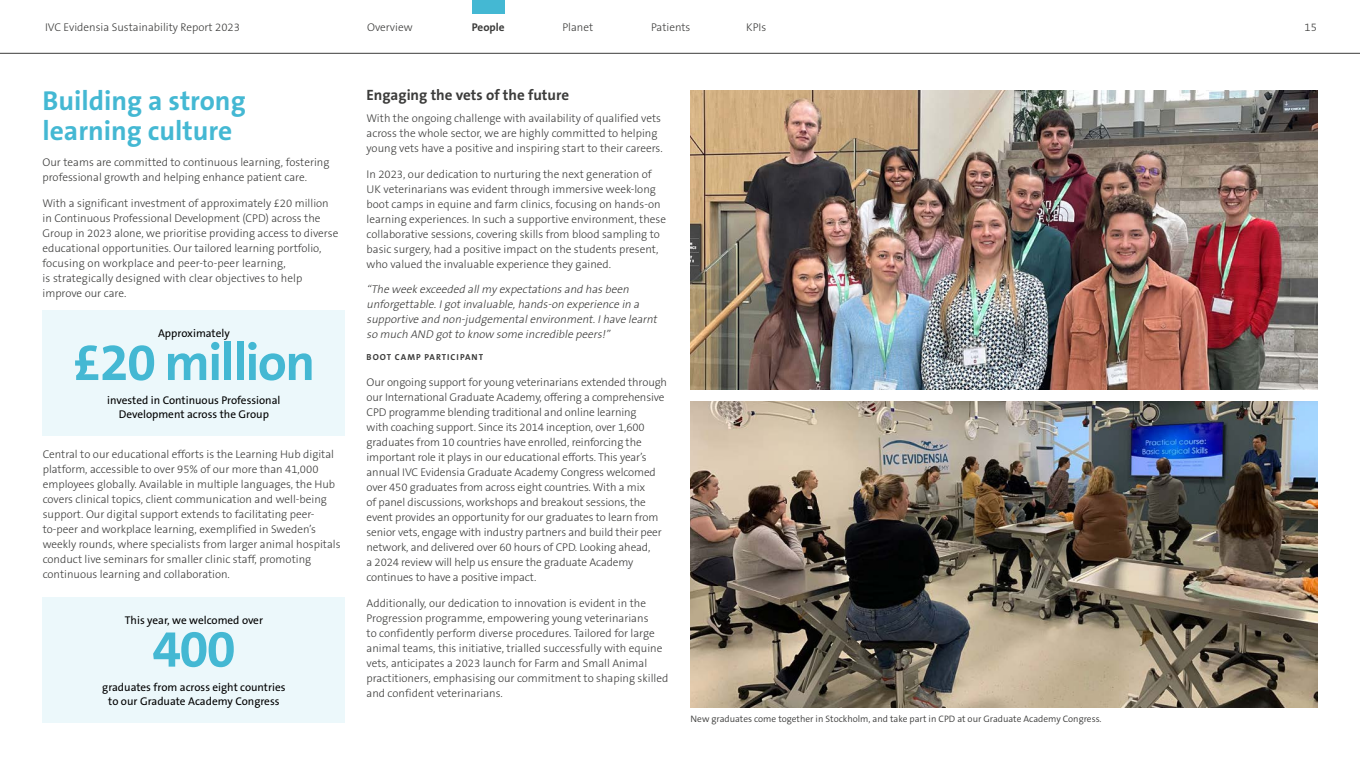
<style>
.page{position:relative;width:1360px;height:765px;background:#fff}
.page>*{position:absolute;margin:0;border:0;box-sizing:border-box;transform-origin:0 0}
.t1{font:700 52.5px "The Sans B W7";letter-spacing:-.03em;color:#44b8d3}
.t2{font:700 27.5px/30px "The Sans B W7";color:#44b8d3}
.t3{font:700 15px "The Sans B W7";color:#3c3c3b}
.t4{font:300 11.25px/15px "The Sans B W3";color:#3c3c3b}
.t5{font:italic 300 11.25px/15px "The Sans B W3";color:#3c3c3b}
.t6{font:11.25px/13.8px "The Sans B W5 Plain";color:#000;text-align:center}
.t7{font:700 11.25px "The Sans B W7";color:#3c3c3b}
.t8{font:300 9.38px "The Sans B W4";color:#3c3c3b}
.t9{font:700 8.75px "The Sans B W7";letter-spacing:.115em;color:#3c3c3b}
</style>
<div class="page">
<img style="left:690px;top:90px;width:627px;height:300px">
<img style="left:690px;top:402px;width:627px;height:306px">
<div style="left:43px;top:311px;width:302px;height:125px;background:#ecf8fb"></div>
<div style="left:43px;top:597px;width:302px;height:125px;background:#ecf8fb"></div>
<hr style="left:0;top:53px;width:1360px;height:1px;background:#3c3c3b">
<svg style="left:472px;top:0;width:33px;height:14px"></svg>
<p class="t4" style="left:45px;top:20px;width:196px">IVC Evidensia Sustainability Report 2023</p>
<p class="t4" style="left:367px;top:20px;width:47px">Overview</p>
<p class="t7" style="left:472px;top:20px;width:34px">People</p>
<p class="t4" style="left:563px;top:20px;width:32px">Planet</p>
<p class="t4" style="left:651px;top:20px;width:41px">Patients</p>
<p class="t4" style="left:746px;top:20px;width:22px">KPIs</p>
<p class="t4" style="left:1304px;top:20px;width:14px">15</p>
<h2 class="t2" style="left:43px;top:86px;width:205px">Building a strong learning culture</h2>
<p class="t4" style="left:43px;top:155px;width:288px">Our teams are committed to continuous learning, fostering professional growth and helping enhance patient care.</p>
<p class="t4" style="left:43px;top:195px;width:297px">With a significant investment of approximately £20 million in Continuous Professional Development (CPD) across the Group in 2023 alone, we prioritise providing access to diverse educational opportunities. Our tailored learning portfolio, focusing on workplace and peer-to-peer learning,<br>is strategically designed with clear objectives to help improve our care.</p>
<p class="t6" style="left:158px;top:326px;width:73px">Approximately</p>
<h1 class="t1" style="left:73px;top:329px;width:244px">£20 million</h1>
<p class="t6" style="left:107px;top:394px;width:175px">invested in Continuous Professional<br>Development across the Group</p>
<p class="t4" style="left:43px;top:447px;width:299px">Central to our educational efforts is the Learning Hub digital platform, accessible to over 95% of our more than 41,000 employees globally. Available in multiple languages, the Hub covers clinical topics, client communication and well-being support. Our digital support extends to facilitating peer&shy;to-peer and workplace learning, exemplified in Sweden’s weekly rounds, where specialists from larger animal hospitals conduct live seminars for smaller clinic staff, promoting continuous learning and collaboration.</p>
<p class="t6" style="left:125px;top:613px;width:140px">This year, we welcomed over</p>
<h1 class="t1" style="left:152px;top:615px;width:85px">400</h1>
<p class="t6" style="left:102px;top:680px;width:185px">graduates from across eight countries to our Graduate Academy Congress</p>
<h3 class="t3" style="left:367px;top:85px;width:204px">Engaging the vets of the future</h3>
<p class="t4" style="left:367px;top:111px;width:298px">With the ongoing challenge with availability of qualified vets across the whole sector, we are highly committed to helping young vets have a positive and inspiring start to their careers.</p>
<p class="t4" style="left:367px;top:167px;width:301px">In 2023, our dedication to nurturing the next generation of UK veterinarians was evident through immersive week-long boot camps in equine and farm clinics, focusing on hands-on learning experiences. In such a supportive environment, these collaborative sessions, covering skills from blood sampling to basic surgery, had a positive impact on the students present, who valued the invaluable experience they gained.</p>
<p class="t5" style="left:367px;top:282px;width:295px">“The week exceeded allmy expectations and has been unforgettable.Igotinvaluable,hands-on experience in a supportive and non-judgementalenvironment.Ihave learnt so much AND gotto know some incredible peers!”</p>
<p class="t9" style="left:367px;top:352px;width:118px">BOOT CAMP PARTICIPANT</p>
<p class="t4" style="left:367px;top:375px;width:302px">Our ongoing support for young veterinarians extended through our International Graduate Academy, offering a comprehensive CPD programme blending traditional and online learning<br>with coaching support. Since its 2014 inception, over 1,600 graduates from 10 countries have enrolled, reinforcing the important role it plays in our educational efforts. This year’s annual IVC Evidensia Graduate Academy Congress welcomed over 450 graduates from across eight countries. With a mix<br>of panel discussions, workshops and breakout sessions, the event provides an opportunity for our graduates to learn from senior vets, engage with industry partners and build their peer network, and delivered over 60 hours of CPD. Looking ahead,<br>a 2024 review will help us ensure the graduate Academy continues to have a positive impact.</p>
<p class="t4" style="left:367px;top:595px;width:303px">Additionally, our dedication to innovation is evident in the Progression programme, empowering young veterinarians<br>to confidently perform diverse procedures. Tailored for large animal teams, this initiative, trialled successfully with equine vets, anticipates a 2023 launch for Farm and Small Animal practitioners, emphasising our commitment to shaping skilled and confident veterinarians.</p>
<p class="t8" style="left:691px;top:713px;width:412px">New graduates come together in Stockholm, and take part in CPD at our Graduate Academy Congress.</p>
</div>
